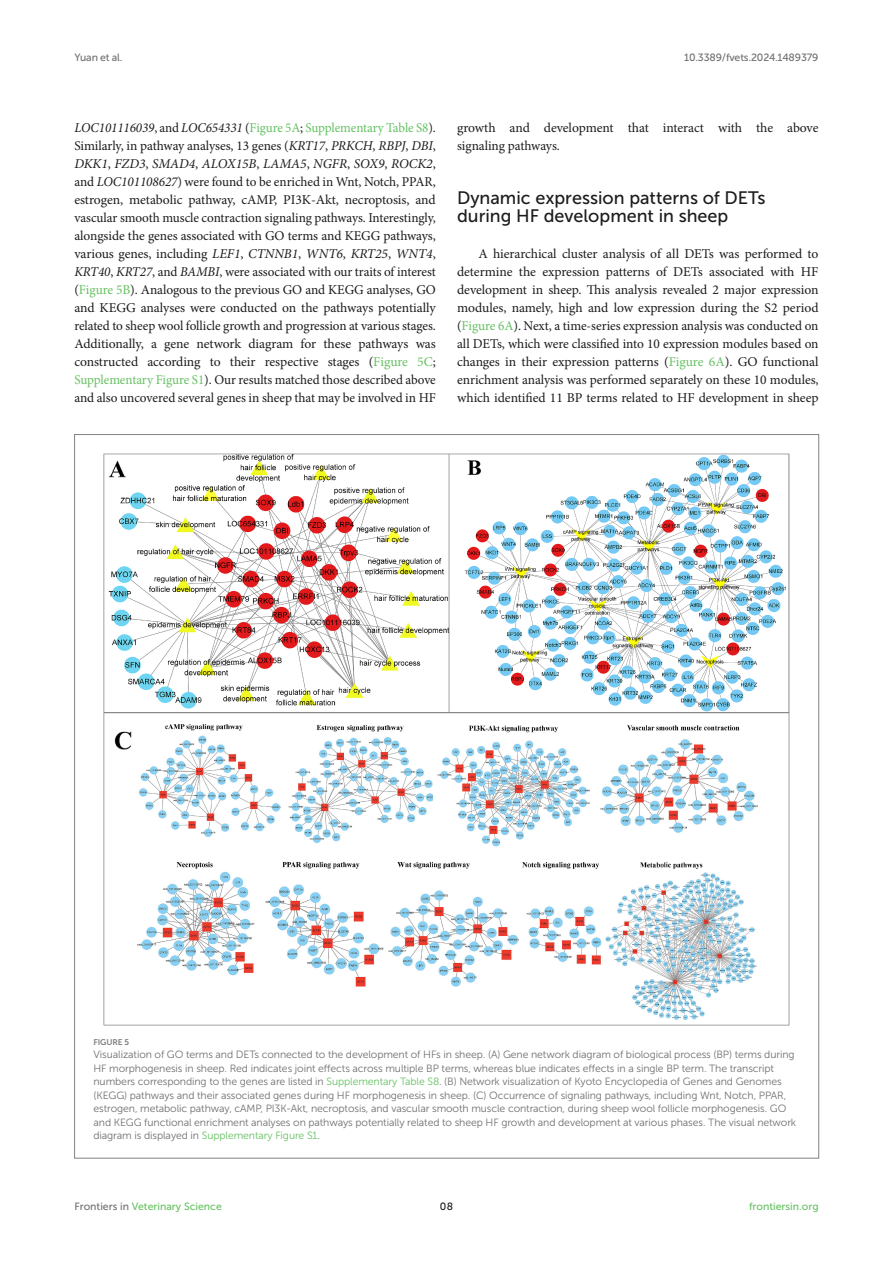
<style>
.page{position:relative;width:893px;height:1263px;background:#fff}
.page>*{position:absolute;margin:0;border:0;box-sizing:border-box;transform-origin:0 0}
.HEAD_2{font:18px/18px "Museo Sans 500";color:#1b1c1b}
.TEXT{font:13.5px/18px "Minion Pro";letter-spacing:-.005em;color:#1b1c1b;text-align:justify}
.FIG_LEG{font:10.5px/13.5px "Museo Sans 300";letter-spacing:-.01em;color:#706f70}
.t1{font:10.5px "Museo Sans 500";color:#65c161}
.t2{font:10.5px "Museo Sans 500";letter-spacing:-.015em;color:#706f70}
.t3{font:10.5px "Museo Sans 500";color:#1b1c1b}
.FIG_HD{font:8.25px "Museo Sans 700";letter-spacing:-.01em;color:#7e7f7f}
.s1{font-style:italic}
.s2{color:#65c161}
.s3{color:#706f70}
</style>
<div class="page">
<img style="left:104px;top:453px;width:685px;height:573px">
<p class="t2" style="left:74px;top:51px;width:50px">Yuan et al.</p>
<p class="t2" style="left:684px;top:51px;width:136px">10.3389/fvets.2024.1489379</p>
<p class="TEXT" style="left:74px;top:119px;width:363px"><span class="s1">LOC101116039</span>, and <span class="s1">LOC654331</span> (<span class="s2">Figure 5A</span>; <span class="s2">Supplementary Table S8</span>).<br>Similarly, in pathway analyses, 13 genes (<span class="s1">KRT17</span>, <span class="s1">PRKCH</span>, <span class="s1">RBPJ</span>, <span class="s1">DBI</span>, <span class="s1">DKK1</span>, <span class="s1">FZD3</span>, <span class="s1">SMAD4</span>, <span class="s1">ALOX15B</span>, <span class="s1">LAMA5</span>, <span class="s1">NGFR</span>, <span class="s1">SOX9</span>, <span class="s1">ROCK2</span>, and <span class="s1">LOC101108627</span>) were found to be enriched in Wnt, Notch, PPAR, estrogen, metabolic pathway, cAMP, PI3K-Akt, necroptosis, and vascular smooth muscle contraction signaling pathways. Interestingly, alongside the genes associated with GO terms and KEGG pathways, various genes, including <span class="s1">LEF1</span>, <span class="s1">CTNNB1</span>, <span class="s1">WNT6</span>, <span class="s1">KRT25</span>, <span class="s1">WNT4</span>, <span class="s1">KRT40</span>, <span class="s1">KRT27</span>, and <span class="s1">BAMBI</span>, were associated with our traits of interest (<span class="s2">Figure 5B</span>). Analogous to the previous GO and KEGG analyses, GO and KEGG analyses were conducted on the pathways potentially related to sheep wool follicle growth and progression at various stages.<br>Additionally, a gene network diagram for these pathways was constructed according to their respective stages (<span class="s2">Figure 5C</span>; <span class="s2">Supplementary Figure S1</span>). Our results matched those described above and also uncovered several genes in sheep that may be involved in HF</p>
<p class="TEXT" style="left:457px;top:119px;width:363px">growth and development that interact with the above signaling pathways.</p>
<p class="HEAD_2" style="left:457px;top:189px;width:310px">Dynamic expression patterns of DETs during HF development in sheep</p>
<p class="TEXT" style="left:457px;top:245px;width:363px;text-indent:21px">A hierarchical cluster analysis of all DETs was performed to determine the expression patterns of DETs associated with HF development in sheep. This analysis revealed 2 major expression modules, namely, high and low expression during the S2 period (<span class="s2">Figure 6A</span>). Next, a time-series expression analysis was conducted on all DETs, which were classified into 10 expression modules based on changes in their expression patterns (<span class="s2">Figure 6A</span>). GO functional enrichment analysis was performed separately on these 10 modules, which identified 11 BP terms related to HF development in sheep</p>
<p class="FIG_HD" style="left:94px;top:1037px;width:37px">FIGURE 5</p>
<p class="FIG_LEG" style="left:94px;top:1048px;width:704px">Visualization of GO terms and DETs connected to the development of HFs in sheep. (A) Gene network diagram of biological process (BP) terms during HF morphogenesis in sheep. Red indicates joint effects across multiple BP terms, whereas blue indicates effects in a single BP term. The transcript numbers corresponding to the genes are listed in <span class="s2">Supplementary Table S8</span>. (B) Network visualization of Kyoto Encyclopedia of Genes and Genomes (KEGG) pathways and their associated genes during HF morphogenesis in sheep. (C) Occurrence of signaling pathways, including Wnt, Notch, PPAR, estrogen, metabolic pathway, cAMP, PI3K-Akt, necroptosis, and vascular smooth muscle contraction, during sheep wool follicle morphogenesis. GO and KEGG functional enrichment analyses on pathways potentially related to sheep HF growth and development at various phases. The visual network diagram is displayed in <span class="s2">Supplementary Figure S1</span>.</p>
<p class="t1" style="left:74px;top:1200px;width:149px"><span class="s3">Frontiers in</span> Veterinary Science</p>
<p class="t3" style="left:440px;top:1200px;width:15px">08</p>
<p class="t1" style="left:749px;top:1200px;width:71px">frontiersin.org</p>
</div>
